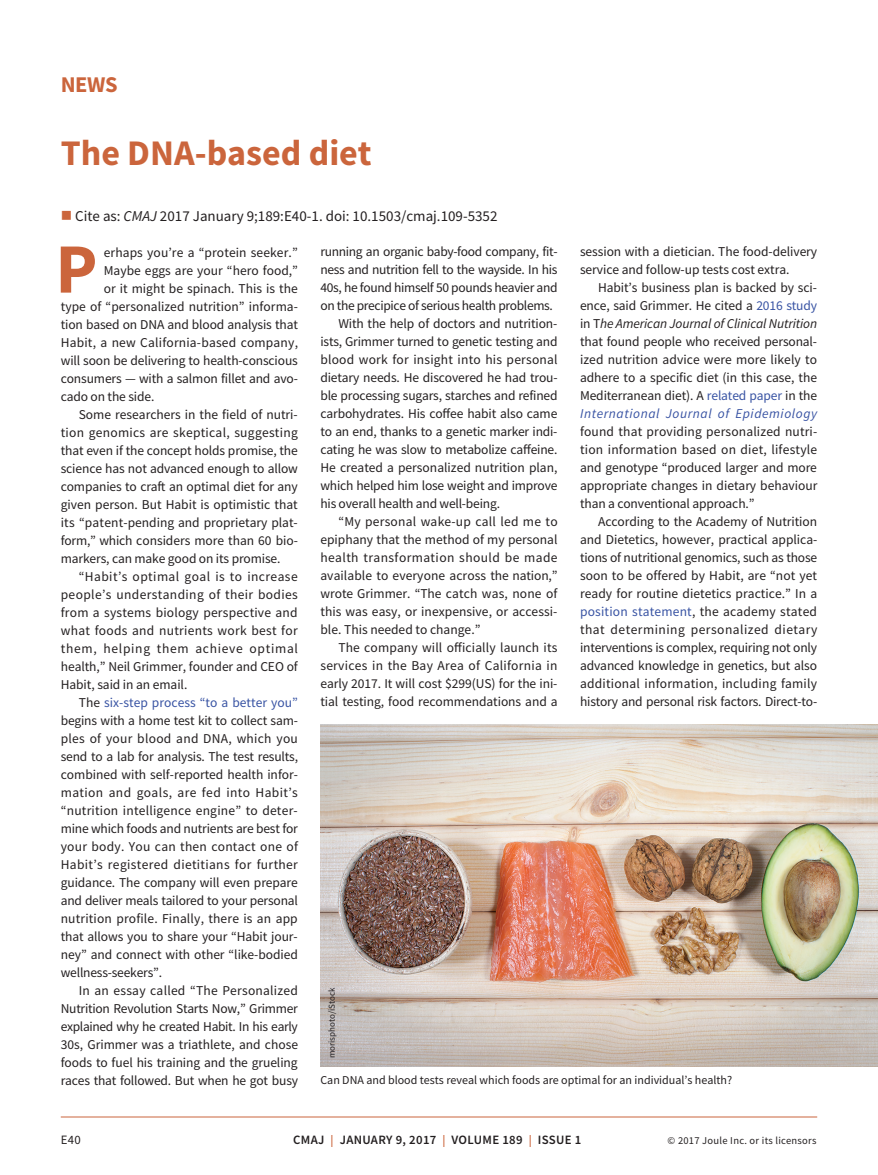
<style>
.page{position:relative;width:878px;height:1175px;background:#fff}
.page>*{position:absolute;margin:0;border:0;box-sizing:border-box;transform-origin:0 0}
.t1{font:700 70.65px "Source Sans Pro";color:#cb653c}
.t2{font:700 36px "Source Sans Pro";color:#cb653c}
.t3{font:700 22.5px "Source Sans Pro";color:#cb653c}
.t4{font:15px "Source Sans Pro";color:#231f20}
.t5{font:13.5px/18px "Source Sans Pro";letter-spacing:-.005em;color:#231f20;text-align:justify}
.t6{font:13.5px "Source Sans Pro";letter-spacing:.015em;color:#231f20}
.t7{font:13.5px "Source Sans Pro";letter-spacing:-.025em;color:#231f20}
.t8{font:13.5px "Source Sans Pro";letter-spacing:.02em;color:#231f20}
.t9{font:13.5px "Source Sans Pro";letter-spacing:.03em;color:#231f20}
.t10{font:13.5px "Source Sans Pro";letter-spacing:.025em;color:#231f20}
.t11{font:13.5px "Source Sans Pro";color:#3853a3}
.t12{font:13.5px "Source Sans Pro";letter-spacing:.05em;color:#231f20}
.t13{font:600 12.75px "Source Sans Pro";letter-spacing:.025em;color:#231f20}
.t14{font:12.75px "Source Sans Pro";color:#231f20}
.t15{font:12px "Source Sans Pro";color:#231f20}
.t16{font:10.5px "Source Sans Pro";letter-spacing:.025em;color:#231f20}
.t17{font:9px "Source Sans Pro";color:#231f20}
.s1{color:#cb653c}
.s2{font-style:italic}
.s3{color:#231f20}
.s4{color:#3853a3}
.s5{font-style:italic;color:#3853a3}
.s6{font-size:12px;color:#cb653c}
</style>
<div class="page">
<hr style="left:61px;top:1116px;width:756px;height:1px;background:#cb653c">
<img style="left:320px;top:724px;width:558px;height:342px">
<h3 class="t3" style="left:61px;top:69px;width:58px">NEWS</h3>
<h2 class="t2" style="left:61px;top:129px;width:312px">The DNA-based diet</h2>
<p class="t4" style="left:61px;top:206px;width:438px"><span class="s1">■</span> Cite as: <span class="s2">CMAJ</span> 2017 January 9;189:E40-1. doi: 10.1503/cmaj.109-5352</p>
<h1 class="t1" style="left:55px;top:221px;width:44px">P</h1>
<p class="t5" style="left:104px;top:243px;width:195px">erhaps you’re a “protein seeker.”</p>
<p class="t5" style="left:104px;top:261px;width:196px">Maybe eggs are your “hero food,”</p>
<p class="t5" style="left:104px;top:279px;width:195px">or it might be spinach. This is the</p>
<p class="t5" style="left:61px;top:297px;width:239px">type of “personalized nutrition” informa-</p>
<p class="t5" style="left:61px;top:315px;width:238px">tion based on DNA and blood analysis that</p>
<p class="t6" style="left:61px;top:333px;width:239px">Habit, a new California-based company,</p>
<p class="t5" style="left:61px;top:351px;width:238px">will soon be delivering to health-conscious</p>
<p class="t5" style="left:61px;top:369px;width:239px">consumers — with a salmon fillet and avo-</p>
<p class="t5" style="left:61px;top:387px;width:95px">cado on the side.</p>
<p class="t5" style="left:79px;top:405px;width:220px">Some researchers in the field of nutri-</p>
<p class="t8" style="left:61px;top:423px;width:238px">tion genomics are skeptical, suggesting</p>
<p class="t5" style="left:61px;top:441px;width:238px">that even if the concept holds promise, the</p>
<p class="t5" style="left:61px;top:459px;width:239px">science has not advanced enough to allow</p>
<p class="t5" style="left:61px;top:477px;width:238px">companies to craft an optimal diet for any</p>
<p class="t5" style="left:61px;top:495px;width:238px">given person. But Habit is optimistic that</p>
<p class="t5" style="left:61px;top:513px;width:238px">its “patent-pending and proprietary plat-</p>
<p class="t5" style="left:61px;top:531px;width:238px">form,” which considers more than 60 bio-</p>
<p class="t5" style="left:61px;top:549px;width:221px">markers, can make good on its promise.</p>
<p class="t9" style="left:79px;top:567px;width:220px">“Habit’s optimal goal is to increase</p>
<p class="t10" style="left:61px;top:585px;width:239px">people’s understanding of their bodies</p>
<p class="t6" style="left:61px;top:603px;width:238px">from a systems biology perspective and</p>
<p class="t8" style="left:61px;top:621px;width:238px">what foods and nutrients work best for</p>
<p class="t12" style="left:61px;top:639px;width:239px">them, helping them achieve optimal</p>
<p class="t5" style="left:61px;top:657px;width:239px">health,” Neil Grimmer, founder and CEO of</p>
<p class="t5" style="left:61px;top:675px;width:128px">Habit, said in an email.</p>
<p class="t11" style="left:79px;top:693px;width:221px"><span class="s3">The</span> six-step process “to a better you”</p>
<p class="t5" style="left:61px;top:711px;width:238px">begins with a home test kit to collect sam-</p>
<p class="t8" style="left:61px;top:729px;width:239px">ples of your blood and DNA, which you</p>
<p class="t5" style="left:61px;top:747px;width:239px">send to a lab for analysis. The test results,</p>
<p class="t5" style="left:61px;top:765px;width:239px">combined with self-reported health infor-</p>
<p class="t9" style="left:61px;top:783px;width:239px">mation and goals, are fed into Habit’s</p>
<p class="t6" style="left:61px;top:801px;width:238px">“nutrition intelligence engine” to deter-</p>
<p class="t5" style="left:61px;top:819px;width:239px">mine which foods and nutrients are best for</p>
<p class="t6" style="left:61px;top:837px;width:239px">your body. You can then contact one of</p>
<p class="t10" style="left:61px;top:855px;width:239px">Habit’s registered dietitians for further</p>
<p class="t5" style="left:61px;top:873px;width:238px">guidance. The company will even prepare</p>
<p class="t5" style="left:61px;top:891px;width:239px">and deliver meals tailored to your personal</p>
<p class="t5" style="left:61px;top:909px;width:238px">nutrition profile. Finally, there is an app</p>
<p class="t5" style="left:61px;top:927px;width:238px">that allows you to share your “Habit jour-</p>
<p class="t5" style="left:61px;top:945px;width:239px">ney” and connect with other “like-bodied</p>
<p class="t5" style="left:61px;top:963px;width:103px">wellness-seekers”.</p>
<p class="t6" style="left:79px;top:981px;width:220px">In an essay called “The Personalized</p>
<p class="t5" style="left:61px;top:999px;width:238px">Nutrition Revolution Starts Now,” Grimmer</p>
<p class="t7" style="left:61px;top:1017px;width:238px">explained why he created Habit. In his early</p>
<p class="t5" style="left:61px;top:1035px;width:239px">30s, Grimmer was a triathlete, and chose</p>
<p class="t5" style="left:61px;top:1053px;width:238px">foods to fuel his training and the grueling</p>
<p class="t5" style="left:61px;top:1071px;width:239px">races that followed. But when he got busy</p>
<p class="t7" style="left:320px;top:243px;width:238px">running an organic baby-food company, fit-</p>
<p class="t7" style="left:320px;top:261px;width:239px">ness and nutrition fell to the wayside. In his</p>
<p class="t7" style="left:320px;top:279px;width:239px">40s, he found himself 50 pounds heavier and</p>
<p class="t7" style="left:320px;top:297px;width:234px">on the precipice of serious health problems.</p>
<p class="t5" style="left:338px;top:315px;width:220px">With the help of doctors and nutrition-</p>
<p class="t5" style="left:320px;top:333px;width:238px">ists, Grimmer turned to genetic testing and</p>
<p class="t6" style="left:320px;top:351px;width:239px">blood work for insight into his personal</p>
<p class="t5" style="left:320px;top:369px;width:239px">dietary needs. He discovered he had trou-</p>
<p class="t5" style="left:320px;top:387px;width:238px">ble processing sugars, starches and refined</p>
<p class="t5" style="left:320px;top:405px;width:238px">carbohydrates. His coffee habit also came</p>
<p class="t5" style="left:320px;top:423px;width:238px">to an end, thanks to a genetic marker indi-</p>
<p class="t5" style="left:320px;top:441px;width:238px">cating he was slow to metabolize caffeine.</p>
<p class="t5" style="left:320px;top:459px;width:238px">He created a personalized nutrition plan,</p>
<p class="t5" style="left:320px;top:477px;width:239px">which helped him lose weight and improve</p>
<p class="t5" style="left:320px;top:495px;width:181px">his overall health and well-being.</p>
<p class="t6" style="left:338px;top:513px;width:221px">“My personal wake-up call led me to</p>
<p class="t5" style="left:320px;top:531px;width:238px">epiphany that the method of my personal</p>
<p class="t9" style="left:320px;top:549px;width:239px">health transformation should be made</p>
<p class="t5" style="left:320px;top:567px;width:239px">available to everyone across the nation,”</p>
<p class="t5" style="left:320px;top:585px;width:239px">wrote Grimmer. “The catch was, none of</p>
<p class="t5" style="left:320px;top:603px;width:238px">this was easy, or inexpensive, or accessi-</p>
<p class="t5" style="left:320px;top:621px;width:161px">ble. This needed to change.”</p>
<p class="t5" style="left:338px;top:639px;width:220px">The company will officially launch its</p>
<p class="t8" style="left:320px;top:657px;width:238px">services in the Bay Area of California in</p>
<p class="t5" style="left:320px;top:675px;width:238px">early 2017. It will cost $299(US) for the ini-</p>
<p class="t5" style="left:320px;top:693px;width:239px">tial testing, food recommendations and a</p>
<p class="t5" style="left:580px;top:243px;width:239px">session with a dietician. The food-delivery service and follow-up tests cost extra.</p>
<p class="t5" style="left:580px;top:279px;width:239px;text-indent:18px">Habit’s business plan is backed by sci&shy;ence, said Grimmer. He cited a <span class="s4">2016 study </span>in T<span class="s2">he American Journal of Clinical Nutrition </span>that found people who received personal&shy;ized nutrition advice were more likely to adhere to a specific diet (in this case, the Mediterranean diet). A <span class="s4">related paper</span> in the <span class="s5">International Journal of Epidemiology</span></p>
<p class="t5" style="left:580px;top:423px;width:239px">found that providing personalized nutri&shy;tion information based on diet, lifestyle and genotype “produced larger and more appropriate changes in dietary behaviour than a conventional approach.”</p>
<p class="t5" style="left:580px;top:513px;width:239px;text-indent:18px">According to the Academy of Nutrition and Dietetics, however, practical applica&shy;tions of nutritional genomics, such as those soon to be offered by Habit, are “not yet ready for routine dietetics practice.” In a <span class="s4">position statement</span>, the academy stated that determining personalized dietary interventions is complex, requiring not only advanced knowledge in genetics, but also additional information, including family history and personal risk factors. Direct-to-</p>
<p class="t17" style="left:326px;top:1058px;width:72px;rotate:-90deg">morisphoto/iStock</p>
<p class="t15" style="left:320px;top:1072px;width:413px">Can DNA and blood tests reveal which foods are optimal for an individual’s health?</p>
<p class="t14" style="left:61px;top:1132px;width:22px">E40</p>
<p class="t13" style="left:293px;top:1131px;width:289px">CMAJ <span class="s6">|</span> JANUARY 9, 2017 <span class="s6">|</span> VOLUME 189 <span class="s6">|</span> ISSUE 1</p>
<p class="t16" style="left:667px;top:1134px;width:150px">© 2017 Joule Inc. or its licensors</p>
</div>
